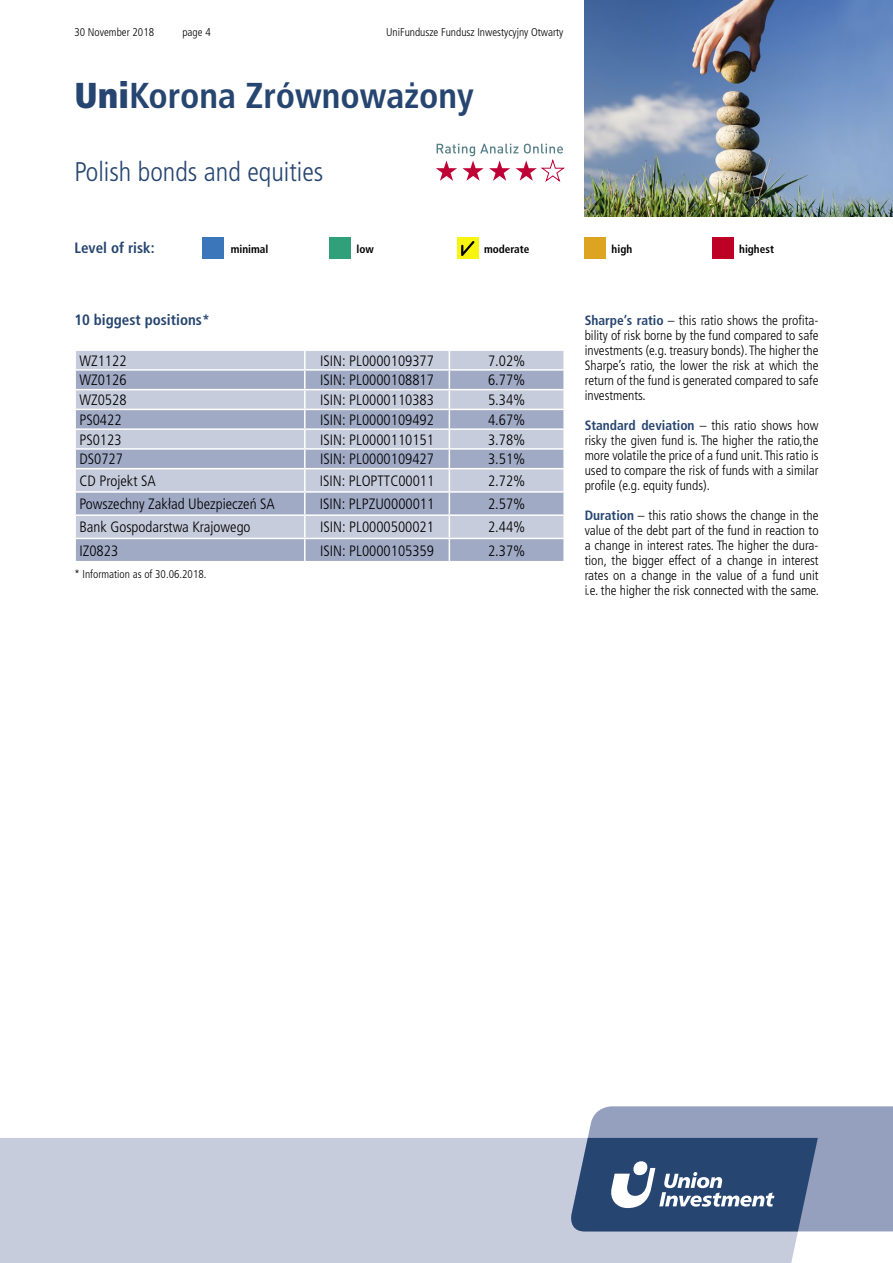
<style>
.page{position:relative;width:893px;height:1263px;background:#fff}
.page>*{position:absolute;margin:0;border:0;box-sizing:border-box;transform-origin:0 0}
.t1{font:700 condensed 36px "Frutiger LT Pro";color:#264570}
.t2{font:300 condensed 27px "Frutiger LT Pro";color:#264570}
.t3{font:300 condensed 15px "Frutiger LT Pro";color:#000}
.t4{font:700 condensed 15px "Frutiger LT Pro";color:#264570}
.t5{font:300 condensed 13.5px/15px "Frutiger LT Pro";color:#000;text-align:justify}
.t6{font:300 condensed 11.25px "Frutiger LT Pro";color:#000}
.t7{font:700 condensed 11.25px "Frutiger LT Pro";color:#000}
.s1{font-weight:900}
.s2{font-weight:700;color:#264570}
</style>
<div class="page">
<div style="left:202px;top:238px;width:21px;height:21px;background:#3b76ba"></div>
<div style="left:330px;top:238px;width:21px;height:21px;background:#30a07a"></div>
<div style="left:457px;top:238px;width:21px;height:21px;background:#f7f410"></div>
<svg style="left:461px;top:241px;width:13px;height:15px"></svg>
<div style="left:585px;top:238px;width:21px;height:21px;background:#dda421"></div>
<div style="left:712px;top:238px;width:21px;height:21px;background:#be0027"></div>
<div style="left:0;top:1138px;width:818px;height:125px;background:#c7ccdd"></div>
<svg style="left:568px;top:1106px;width:325px;height:125px;background:#6a7d9e"></svg>
<svg style="left:436px;top:144px;width:128px;height:38px"></svg>
<img style="left:585px;top:0;width:308px;height:217px">
<div style="left:76px;top:351px;width:373px;height:18px;background:#c7ccdd"></div>
<svg style="left:76px;top:371px;width:373px;height:190px;background:#b2bad0"></svg>
<hr style="left:74px;top:389px;width:231px;height:1px;background:#fff">
<hr style="left:305px;top:389px;width:144px;height:1px;background:#fff">
<hr style="left:74px;top:409px;width:231px;height:1px;background:#fff">
<hr style="left:305px;top:409px;width:144px;height:1px;background:#fff">
<hr style="left:74px;top:428px;width:231px;height:2px;background:#fff">
<hr style="left:305px;top:428px;width:144px;height:2px;background:#fff">
<hr style="left:74px;top:448px;width:231px;height:2px;background:#fff">
<hr style="left:305px;top:448px;width:144px;height:2px;background:#fff">
<svg style="left:304px;top:351px;width:2px;height:117px"></svg>
<hr style="left:74px;top:468px;width:231px;height:1px;background:#fff">
<hr style="left:305px;top:468px;width:144px;height:1px;background:#fff">
<hr style="left:304px;top:469px;width:2px;height:22px;background:#fff">
<hr style="left:74px;top:491px;width:231px;height:2px;background:#fff">
<hr style="left:305px;top:491px;width:144px;height:2px;background:#fff">
<hr style="left:304px;top:493px;width:2px;height:21px;background:#fff">
<hr style="left:74px;top:514px;width:231px;height:2px;background:#fff">
<hr style="left:305px;top:514px;width:144px;height:2px;background:#fff">
<hr style="left:304px;top:516px;width:2px;height:22px;background:#fff">
<hr style="left:74px;top:538px;width:231px;height:1px;background:#fff">
<hr style="left:305px;top:538px;width:144px;height:1px;background:#fff">
<hr style="left:304px;top:539px;width:2px;height:22px;background:#fff">
<svg style="left:449px;top:350px;width:115px;height:211px;background:#b9c0d4"></svg>
<hr style="left:563px;top:539px;width:2px;height:22px;background:#fff">
<p class="t6" style="left:74px;top:26px;width:81px">30 November 2018</p>
<p class="t6" style="left:182px;top:26px;width:30px">page 4</p>
<p class="t6" style="left:386px;top:26px;width:179px">UniFundusze Fundusz Inwestycyjny Otwarty</p>
<h1 class="t1" style="left:74px;top:75px;width:401px"><span class="s1">Uni</span>Korona Zrównoważony</h1>
<h2 class="t2" style="left:74px;top:156px;width:251px">Polish bonds and equities</h2>
<p class="t4" style="left:74px;top:239px;width:82px">Level of risk:</p>
<p class="t7" style="left:231px;top:242px;width:39px">minimal</p>
<p class="t7" style="left:356px;top:242px;width:19px">low</p>
<p class="t7" style="left:484px;top:242px;width:47px">moderate</p>
<p class="t7" style="left:612px;top:242px;width:22px">high</p>
<p class="t7" style="left:739px;top:242px;width:36px">highest</p>
<p class="t4" style="left:74px;top:311px;width:137px">10 biggest positions*</p>
<p class="t3" style="left:79px;top:352px;width:49px">WZ1122</p>
<p class="t3" style="left:320px;top:352px;width:115px">ISIN: PL0000109377</p>
<p class="t3" style="left:488px;top:352px;width:39px">7.02%</p>
<p class="t3" style="left:79px;top:372px;width:49px">WZ0126</p>
<p class="t3" style="left:320px;top:372px;width:115px">ISIN: PL0000108817</p>
<p class="t3" style="left:488px;top:372px;width:39px">6.77%</p>
<p class="t3" style="left:79px;top:391px;width:49px">WZ0528</p>
<p class="t3" style="left:320px;top:391px;width:115px">ISIN: PL0000110383</p>
<p class="t3" style="left:488px;top:391px;width:39px">5.34%</p>
<p class="t3" style="left:79px;top:411px;width:44px">PS0422</p>
<p class="t3" style="left:320px;top:411px;width:115px">ISIN: PL0000109492</p>
<p class="t3" style="left:488px;top:411px;width:39px">4.67%</p>
<p class="t3" style="left:79px;top:431px;width:44px">PS0123</p>
<p class="t3" style="left:320px;top:431px;width:115px">ISIN: PL0000110151</p>
<p class="t3" style="left:488px;top:431px;width:39px">3.78%</p>
<p class="t3" style="left:79px;top:451px;width:45px">DS0727</p>
<p class="t3" style="left:320px;top:451px;width:115px">ISIN: PL0000109427</p>
<p class="t3" style="left:488px;top:451px;width:39px">3.51%</p>
<p class="t3" style="left:79px;top:472px;width:78px">CD Projekt SA</p>
<p class="t3" style="left:320px;top:472px;width:116px">ISIN: PLOPTTC00011</p>
<p class="t3" style="left:488px;top:472px;width:39px">2.72%</p>
<p class="t3" style="left:79px;top:495px;width:197px">Powszechny Zakład Ubezpieczeń SA</p>
<p class="t3" style="left:320px;top:495px;width:116px">ISIN: PLPZU0000011</p>
<p class="t3" style="left:488px;top:495px;width:39px">2.57%</p>
<p class="t3" style="left:79px;top:519px;width:173px">Bank Gospodarstwa Krajowego</p>
<p class="t3" style="left:320px;top:519px;width:115px">ISIN: PL0000500021</p>
<p class="t3" style="left:488px;top:519px;width:39px">2.44%</p>
<p class="t3" style="left:79px;top:542px;width:40px">IZ0823</p>
<p class="t3" style="left:320px;top:542px;width:115px">ISIN: PL0000105359</p>
<p class="t3" style="left:488px;top:542px;width:39px">2.37%</p>
<p class="t6" style="left:74px;top:568px;width:134px">* Information as of 30.06.2018.</p>
<p class="t5" style="left:585px;top:313px;width:235px"><span class="s2">Sharpe’s ratio</span> – this ratio shows the profita&shy;bility of risk borne by the fund compared to safe investments (e.g. treasury bonds). The higher the Sharpe’s ratio, the lower the risk at which the return of the fund is generated compared to safe investments.</p>
<p class="t5" style="left:585px;top:418px;width:235px"><span class="s2">Standard deviation</span> – this ratio shows how risky the given fund is. The higher the ratio,the more volatile the price of a fund unit. This ratio is used to compare the risk of funds with a similar profile (e.g. equity funds).</p>
<p class="t5" style="left:585px;top:508px;width:236px"><span class="s2">Duration</span> – this ratio shows the change in the value of the debt part of the fund in reaction to a change in interest rates. The higher the dura&shy;tion, the bigger effect of a change in interest rates on a change in the value of a fund unit i.e. the higher the risk connected with the same.</p>
</div>
